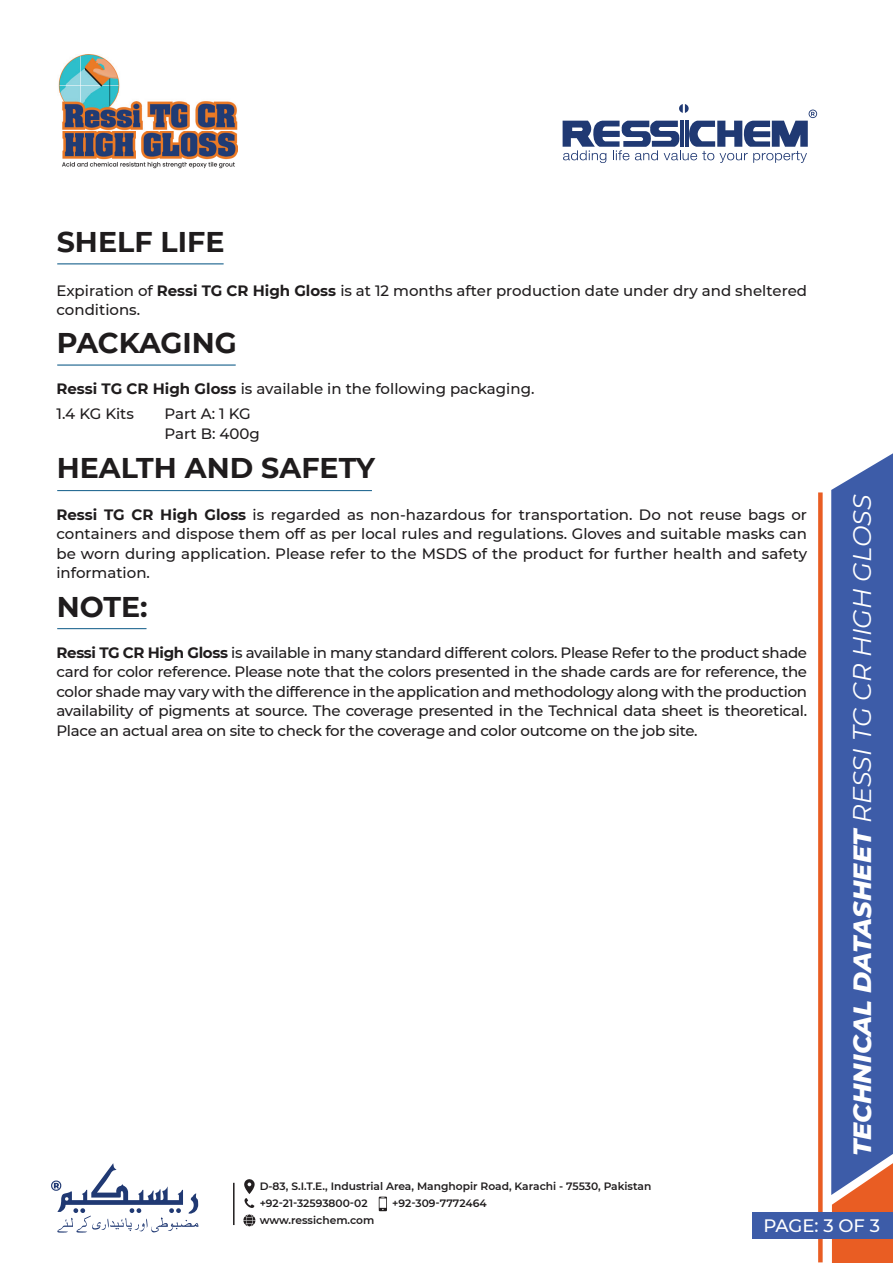
<style>
.page{position:relative;width:893px;height:1263px;background:#fff}
.page>*{position:absolute;margin:0;border:0;box-sizing:border-box;transform-origin:0 0}
.t1{font:700 28.5px "Montserrat";color:#1f1c1d}
.t2{font:italic 800 25.5px "Montserrat";color:#fff}
.t3{font:500 18px "Montserrat";letter-spacing:-.005em;color:#fff}
.t4{font:500 15px/19.5px "Montserrat";color:#1f1c1d}
.t5{font:600 10.65px/16.6px "Montserrat";color:#1f1c1d}
.s1{font-weight:700}
.s2{font-weight:400}
</style>
<div class="page">
<div style="left:831px;top:453px;width:62px;height:742px;background:#3d5ca8"></div>
<div style="left:818px;top:492px;width:5px;height:770px;background:#e95d23"></div>
<svg style="left:832px;top:1163px;width:61px;height:100px;background:#cc6f54"></svg>
<hr style="left:57px;top:264px;width:167px;height:1px;background:#16608c">
<hr style="left:57px;top:365px;width:179px;height:1px;background:#16608c">
<hr style="left:57px;top:490px;width:315px;height:1px;background:#16608c">
<hr style="left:57px;top:628px;width:89px;height:1px;background:#16608c">
<div style="left:753px;top:1212px;width:140px;height:26px;background:#3d5ca8"></div>
<img style="left:58px;top:55px;width:180px;height:114px">
<hr style="left:233px;top:1183px;width:2px;height:42px;background:#1f1c1d">
<svg style="left:243px;top:1214px;width:12px;height:12px"></svg>
<svg style="left:244px;top:1179px;width:11px;height:29px"></svg>
<svg style="left:51px;top:1163px;width:147px;height:69px"></svg>
<svg style="left:379px;top:1196px;width:8px;height:15px"></svg>
<svg style="left:563px;top:104px;width:254px;height:59px"></svg>
<hr style="left:680px;top:121px;width:3px;height:26px;background:#203973">
<hr style="left:685px;top:121px;width:3px;height:26px;background:#203973">
<h1 class="t1" style="left:57px;top:221px;width:169px">SHELF LIFE</h1>
<p class="t4" style="left:56px;top:280px;width:752px">Expiration of <span class="s1">Ressi TG CR High Gloss</span> is at 12 months after production date under dry and sheltered conditions.</p>
<h1 class="t1" style="left:57px;top:322px;width:182px">PACKAGING</h1>
<p class="t4" style="left:56px;top:375px;width:479px;line-height:25.3px"><span class="s1">Ressi TG CR High Gloss</span> is available in the following packaging.<br>1.4 KG Kits</p>
<p class="t4" style="left:164px;top:404px;width:97px">Part A: 1 KG<br>Part B: 400g</p>
<h1 class="t1" style="left:57px;top:448px;width:320px">HEALTH AND SAFETY</h1>
<p class="t4" style="left:56px;top:504px;width:752px;text-align:justify"><span class="s1">Ressi TG CR High Gloss</span> is regarded as non-hazardous for transportation. Do not reuse bags or containers and dispose them off as per local rules and regulations. Gloves and suitable masks can be worn during application. Please refer to the MSDS of the product for further health and safety information.</p>
<h1 class="t1" style="left:57px;top:586px;width:92px">NOTE:</h1>
<p class="t4" style="left:56px;top:642px;width:752px;text-align:justify"><span class="s1">Ressi TG CR High Gloss</span> is available in many standard different colors. Please Refer to the product shade card for color reference. Please note that the colors presented in the shade cards are for reference, the color shade may vary with the difference in the application and methodology along with the production availability of pigments at source. The coverage presented in the Technical data sheet is theoretical.<br>Place an actual area on site to check for the coverage and color outcome on the job site.</p>
<h2 class="t2" style="left:843px;top:1156px;width:663px;rotate:-90deg">TECHNICAL DATASHEET <span class="s2">RESSI TG CR HIGH GLOSS</span></h2>
<p class="t5" style="left:260px;top:1178px;width:393px">D-83, S.I.T.E., Industrial Area, Manghopir Road, Karachi - 75530, Pakistan +92-21-32593800-02<br>www.ressichem.com</p>
<p class="t5" style="left:392px;top:1194px;width:96px">+92-309-7772464</p>
<p class="t3" style="left:763px;top:1213px;width:118px">PAGE: 3 OF 3</p>
</div>
